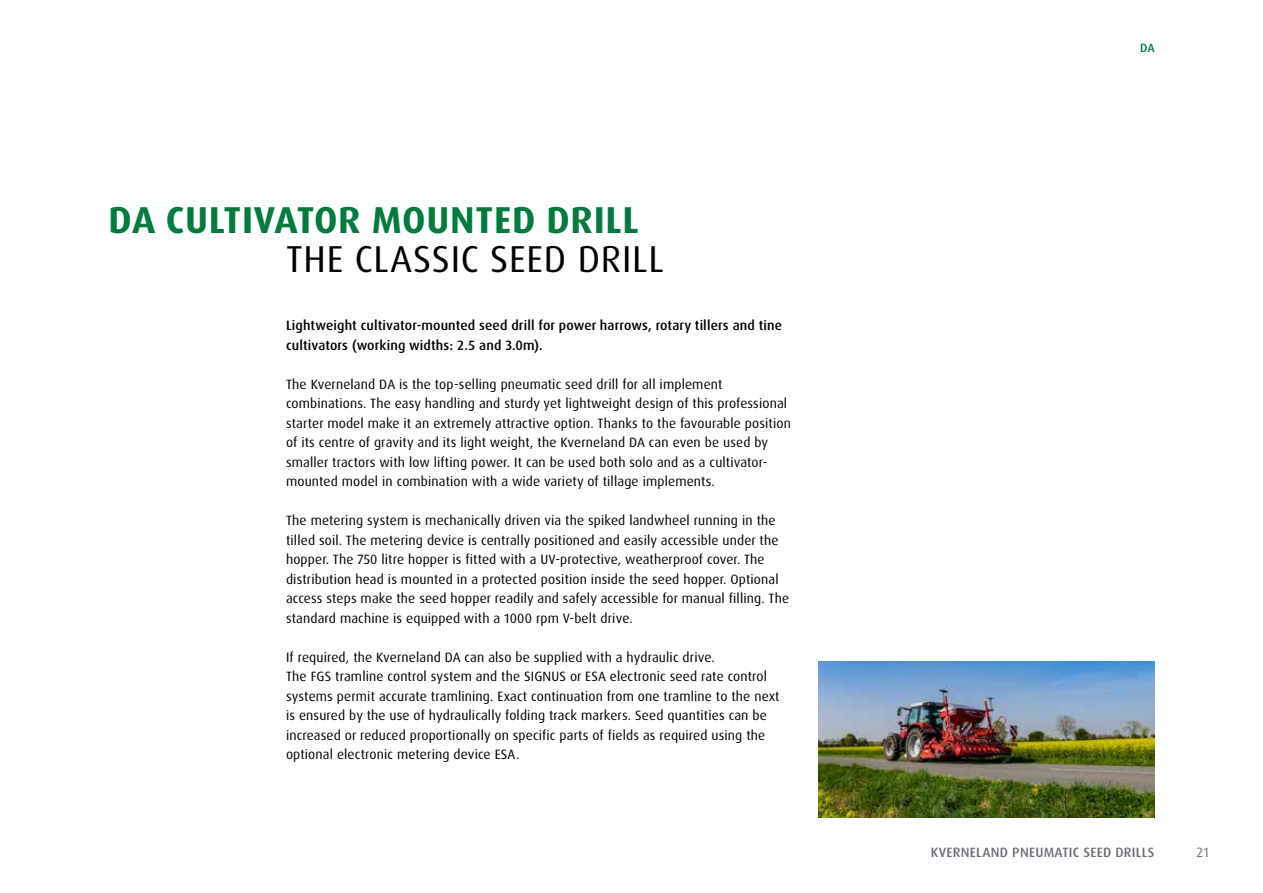
<style>
.page{position:relative;width:1263px;height:893px;background:#fff}
.page>*{position:absolute;margin:0;border:0;box-sizing:border-box;transform-origin:0 0}
.t1{font:700 37.5px "Dax Pro";letter-spacing:.02em;color:#007b3d}
.t2{font:37.5px "Dax Pro";letter-spacing:.02em;color:#000}
.t3{font:13.5px/19.5px "Dax Pro";letter-spacing:.01em;color:#000}
.t4{font:500 13.5px/19.5px "Dax Pro";letter-spacing:.01em;color:#000}
.t5{font:500 13.5px "Dax Pro";letter-spacing:.02em;color:#6d6f76}
.t6{font:13.5px "Dax Pro";color:#6d6f76}
.t7{font:500 12px "Dax Pro";color:#007b3d}
</style>
<div class="page">
<img style="left:819px;top:662px;width:335px;height:156px">
<h1 class="t1" style="left:109px;top:195px;width:532px">DA CULTIVATOR MOUNTED DRILL</h1>
<h1 class="t2" style="left:286px;top:234px;width:379px">THE CLASSIC SEED DRILL</h1>
<p class="t4" style="left:286px;top:316px;width:498px">Lightweight cultivator-mounted seed drill for power harrows, rotary tillers and tine cultivators (working widths: 2.5 and 3.0m).</p>
<p class="t3" style="left:286px;top:374px;width:506px">The Kverneland DA is the top-selling pneumatic seed drill for all implement combinations. The easy handling and sturdy yet lightweight design of this professional starter model make it an extremely attractive option. Thanks to the favourable position of its centre of gravity and its light weight, the Kverneland DA can even be used by smaller tractors with low lifting power. It can be used both solo and as a cultivator&shy;mounted model in combination with a wide variety of tillage implements.</p>
<p class="t3" style="left:286px;top:511px;width:505px">The metering system is mechanically driven via the spiked landwheel running in the tilled soil. The metering device is centrally positioned and easily accessible under the hopper. The 750 litre hopper is fitted with a UV-protective, weatherproof cover. The distribution head is mounted in a protected position inside the seed hopper. Optional access steps make the seed hopper readily and safely accessible for manual filling. The standard machine is equipped with a 1000 rpm V-belt drive.</p>
<p class="t3" style="left:286px;top:647px;width:495px">If required, the Kverneland DA can also be supplied with a hydraulic drive.<br>The FGS tramline control system and the SIGNUS or ESA electronic seed rate control systems permit accurate tramlining. Exact continuation from one tramline to the next is ensured by the use of hydraulically folding track markers. Seed quantities can be increased or reduced proportionally on specific parts of fields as required using the optional electronic metering device ESA.</p>
<p class="t7" style="left:1140px;top:40px;width:16px">DA</p>
<p class="t5" style="left:931px;top:843px;width:225px">KVERNELAND PNEUMATIC SEED DRILLS</p>
<p class="t6" style="left:1196px;top:843px;width:14px">21</p>
</div>
